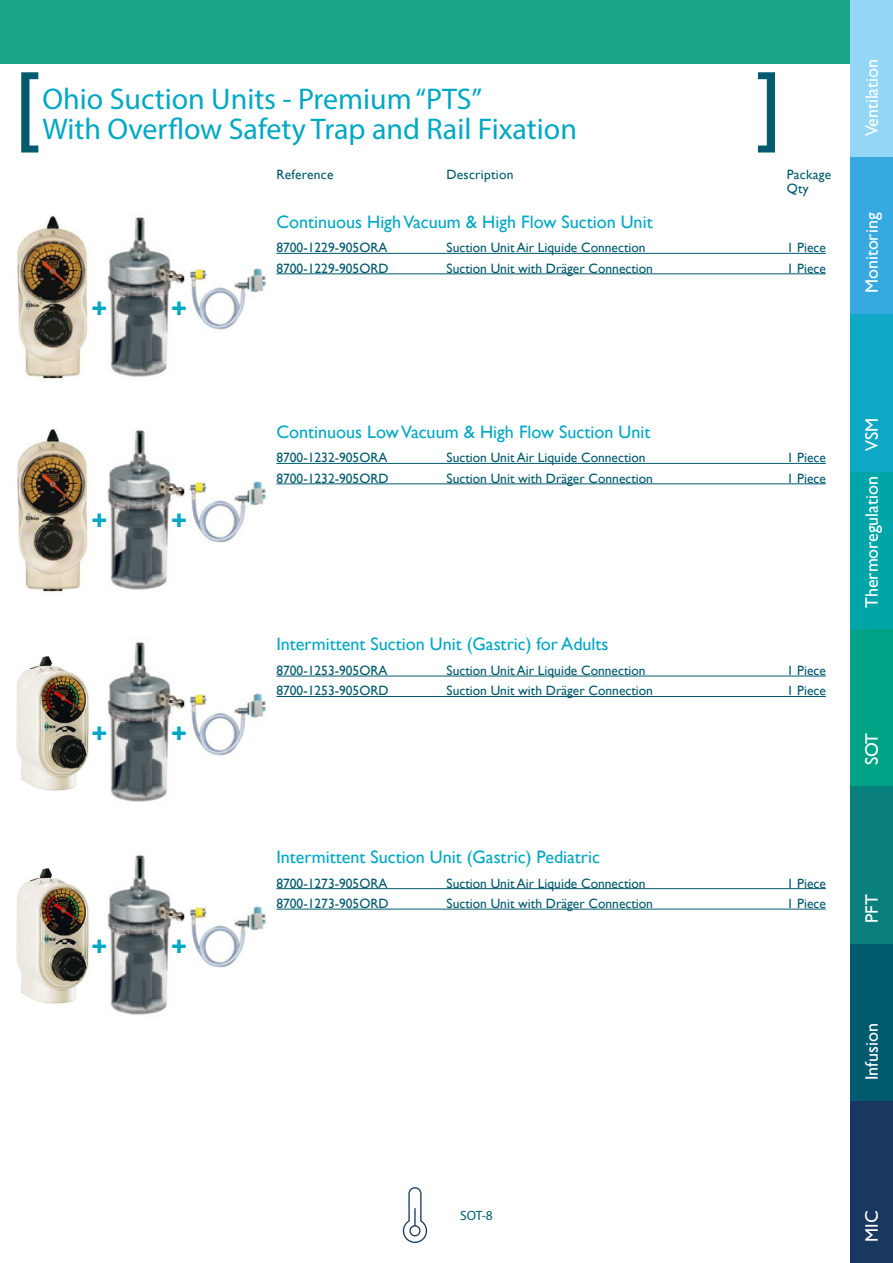
<style>
.page{position:relative;width:893px;height:1263px;background:#fff}
.page>*{position:absolute;margin:0;border:0;box-sizing:border-box;transform-origin:0 0}
.Item_Heading_1{font:30px "Myriad Pro";color:#00a8c5}
.Item_Heading_2{font:700 27px "Gill Sans";color:#00a8c5}
.Item_Heading_2-2{font:18px "Gill Sans";color:#00a8c5}
.t1{font:18px "Gill Sans";color:#fff}
.Item_General{font:13.5px "Gill Sans";color:#005b6e}
.Item_General-2{font:13.5px "Gill Sans";letter-spacing:.02em;color:#005b6e}
.t2{font:13.5px "Myriad Pro";color:#005b6e}
</style>
<div class="page">
<div style="left:0;top:0;width:893px;height:64px;background:#19a485"></div>
<svg style="left:403px;top:1187px;width:24px;height:56px"></svg>
<div style="left:850px;top:0;width:43px;height:157px;background:#94d6f5"></div>
<div style="left:850px;top:157px;width:43px;height:158px;background:#36a9e1"></div>
<div style="left:850px;top:315px;width:43px;height:157px;background:#0ea7c4"></div>
<div style="left:850px;top:472px;width:43px;height:157px;background:#00a6a7"></div>
<div style="left:850px;top:629px;width:43px;height:158px;background:#00a385"></div>
<div style="left:850px;top:787px;width:43px;height:157px;background:#0a807d"></div>
<div style="left:850px;top:944px;width:43px;height:157px;background:#005b6e"></div>
<div style="left:850px;top:1101px;width:43px;height:162px;background:#18385f"></div>
<svg style="left:21px;top:72px;width:17px;height:81px"></svg>
<svg style="left:758px;top:72px;width:17px;height:81px"></svg>
<hr style="left:276px;top:253px;width:550px;height:1px;background:#005b6e">
<hr style="left:276px;top:273px;width:312px;height:1px;background:#005b6e">
<hr style="left:588px;top:273px;width:238px;height:1px;background:#005b6e">
<hr style="left:276px;top:463px;width:305px;height:1px;background:#005b6e">
<hr style="left:581px;top:463px;width:245px;height:1px;background:#005b6e">
<hr style="left:276px;top:483px;width:312px;height:1px;background:#005b6e">
<hr style="left:588px;top:483px;width:238px;height:1px;background:#005b6e">
<hr style="left:276px;top:676px;width:305px;height:1px;background:#005b6e">
<hr style="left:581px;top:676px;width:245px;height:1px;background:#005b6e">
<hr style="left:276px;top:696px;width:312px;height:1px;background:#005b6e">
<hr style="left:588px;top:696px;width:238px;height:1px;background:#005b6e">
<hr style="left:276px;top:888px;width:305px;height:1px;background:#005b6e">
<hr style="left:581px;top:888px;width:245px;height:1px;background:#005b6e">
<hr style="left:276px;top:909px;width:312px;height:1px;background:#005b6e">
<hr style="left:588px;top:909px;width:238px;height:1px;background:#005b6e">
<img style="left:17px;top:215px;width:71px;height:165px">
<img style="left:17px;top:428px;width:71px;height:165px">
<svg style="left:189px;top:268px;width:78px;height:62px"></svg>
<img style="left:107px;top:217px;width:78px;height:160px">
<svg style="left:189px;top:481px;width:78px;height:62px"></svg>
<img style="left:107px;top:430px;width:78px;height:160px">
<img style="left:16px;top:656px;width:73px;height:135px">
<img style="left:16px;top:868px;width:74px;height:136px">
<svg style="left:189px;top:693px;width:78px;height:63px"></svg>
<img style="left:107px;top:642px;width:78px;height:160px">
<svg style="left:189px;top:906px;width:78px;height:62px"></svg>
<img style="left:107px;top:855px;width:78px;height:160px">
<p class="Item_Heading_1" style="left:43px;top:80px;width:441px">Ohio Suction Units - Premium “PTS”</p>
<p class="Item_Heading_1" style="left:43px;top:110px;width:536px">With Overflow Safety Trap and Rail Fixation</p>
<p class="Item_General-2" style="left:276px;top:167px;width:59px">Reference</p>
<p class="Item_General-2" style="left:446px;top:167px;width:69px">Description</p>
<p class="Item_General-2" style="left:787px;top:167px;width:46px">Package</p>
<p class="Item_General" style="left:787px;top:181px;width:24px">Qty</p>
<p class="Item_Heading_2" style="left:92px;top:292px;width:17px">+</p>
<p class="Item_Heading_2" style="left:171px;top:292px;width:17px">+</p>
<p class="Item_Heading_2-2" style="left:276px;top:211px;width:378px">Continuous High Vacuum &amp; High Flow Suction Unit</p>
<p class="Item_General" style="left:276px;top:240px;width:113px">8700-1229-905ORA</p>
<p class="Item_General" style="left:446px;top:240px;width:201px">Suction Unit Air Liquide Connection</p>
<p class="Item_General" style="left:787px;top:240px;width:41px">1 Piece</p>
<p class="Item_General" style="left:276px;top:260px;width:114px">8700-1229-905ORD</p>
<p class="Item_General" style="left:446px;top:260px;width:208px">Suction Unit with Dräger Connection</p>
<p class="Item_General" style="left:787px;top:260px;width:41px">1 Piece</p>
<h3 class="t1" style="left:861px;top:136px;width:79px;rotate:-90deg">Ventilation</h3>
<h3 class="t1" style="left:861px;top:293px;width:82px;rotate:-90deg">Monitoring</h3>
<p class="Item_Heading_2" style="left:92px;top:505px;width:17px">+</p>
<p class="Item_Heading_2" style="left:171px;top:505px;width:17px">+</p>
<p class="Item_Heading_2-2" style="left:276px;top:421px;width:376px">Continuous Low Vacuum &amp; High Flow Suction Unit</p>
<p class="Item_General" style="left:276px;top:450px;width:113px">8700-1232-905ORA</p>
<p class="Item_General" style="left:446px;top:450px;width:201px">Suction Unit Air Liquide Connection</p>
<p class="Item_General" style="left:787px;top:450px;width:41px">1 Piece</p>
<p class="Item_General" style="left:276px;top:470px;width:114px">8700-1232-905ORD</p>
<p class="Item_General" style="left:446px;top:470px;width:208px">Suction Unit with Dräger Connection</p>
<p class="Item_General" style="left:787px;top:470px;width:41px">1 Piece</p>
<h3 class="t1" style="left:861px;top:451px;width:35px;rotate:-90deg">VSM</h3>
<h3 class="t1" style="left:861px;top:608px;width:134px;rotate:-90deg">Thermoregulation</h3>
<p class="Item_Heading_2-2" style="left:276px;top:634px;width:334px">Intermittent Suction Unit (Gastric) for Adults</p>
<p class="Item_General" style="left:276px;top:663px;width:113px">8700-1253-905ORA</p>
<p class="Item_General" style="left:446px;top:663px;width:201px">Suction Unit Air Liquide Connection</p>
<p class="Item_General" style="left:787px;top:663px;width:41px">1 Piece</p>
<p class="Item_General" style="left:276px;top:683px;width:114px">8700-1253-905ORD</p>
<p class="Item_General" style="left:446px;top:683px;width:208px">Suction Unit with Dräger Connection</p>
<p class="Item_General" style="left:787px;top:683px;width:41px">1 Piece</p>
<p class="Item_Heading_2" style="left:92px;top:718px;width:17px">+</p>
<p class="Item_Heading_2" style="left:171px;top:718px;width:17px">+</p>
<h3 class="t1" style="left:861px;top:765px;width:34px;rotate:-90deg">SOT</h3>
<p class="Item_Heading_2-2" style="left:276px;top:846px;width:325px">Intermittent Suction Unit (Gastric) Pediatric</p>
<p class="Item_General" style="left:276px;top:875px;width:113px">8700-1273-905ORA</p>
<p class="Item_General" style="left:446px;top:875px;width:201px">Suction Unit Air Liquide Connection</p>
<p class="Item_General" style="left:787px;top:875px;width:41px">1 Piece</p>
<p class="Item_General" style="left:276px;top:896px;width:114px">8700-1273-905ORD</p>
<p class="Item_General" style="left:446px;top:896px;width:208px">Suction Unit with Dräger Connection</p>
<p class="Item_General" style="left:787px;top:896px;width:41px">1 Piece</p>
<h3 class="t1" style="left:861px;top:923px;width:30px;rotate:-90deg">PFT</h3>
<p class="Item_Heading_2" style="left:92px;top:930px;width:17px">+</p>
<p class="Item_Heading_2" style="left:171px;top:930px;width:17px">+</p>
<h3 class="t1" style="left:861px;top:1080px;width:58px;rotate:-90deg">Infusion</h3>
<p class="t2" style="left:460px;top:1207px;width:34px">SOT-8</p>
<h3 class="t1" style="left:861px;top:1242px;width:33px;rotate:-90deg">MIC</h3>
</div>
